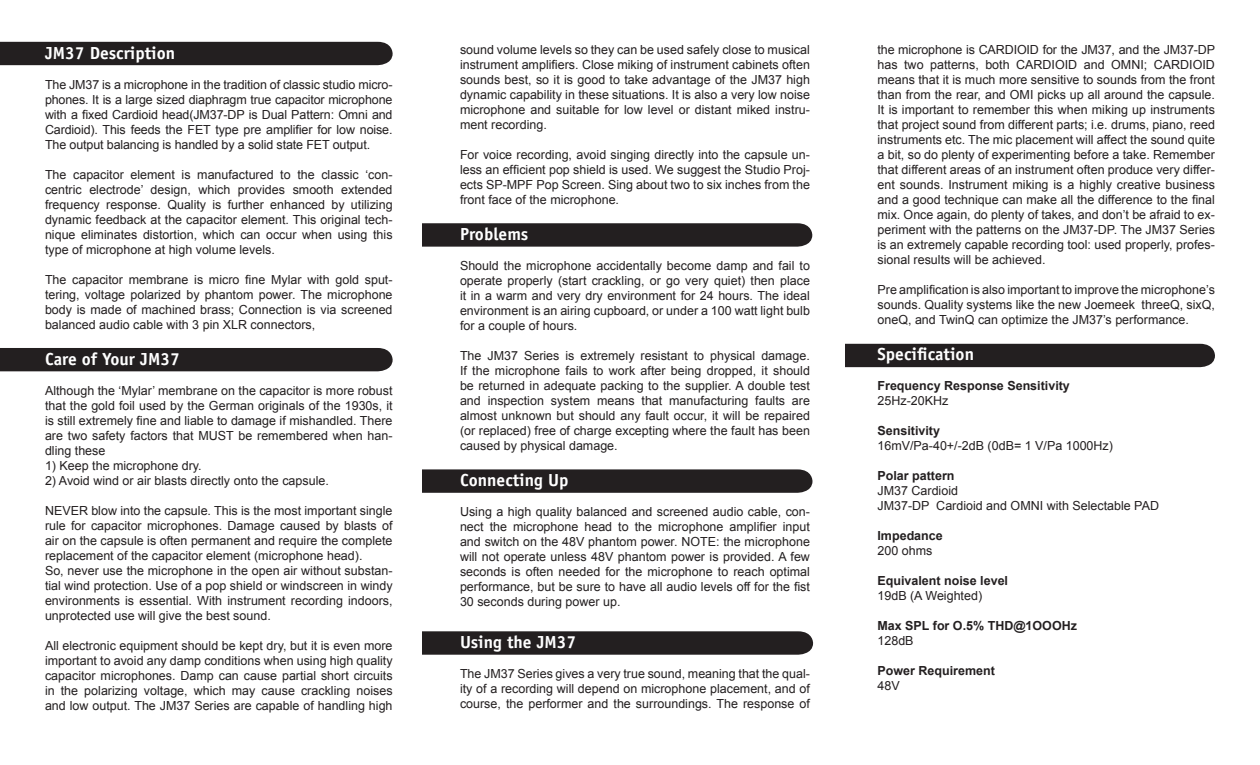
<style>
.page{position:relative;width:1260px;height:765px;background:#fff}
.page>*{position:absolute;margin:0;border:0;box-sizing:border-box;transform-origin:0 0}
.t1{font:700 17.5px "Officina Sans";color:#fff}
.t2{font:12.5px/15px "Arial";color:#231f20;text-align:justify}
.t3{font:700 12.5px "Arial";color:#231f20}
</style>
<div class="page">
<svg style="left:422px;top:631px;width:391px;height:24px;background:#2a2627"></svg>
<div style="left:845px;top:344px;width:370px;height:23px;background:#231f20"></div>
<svg style="left:422px;top:469px;width:390px;height:24px;background:#292627"></svg>
<svg style="left:422px;top:223px;width:390px;height:24px;background:#292627"></svg>
<div style="left:0;top:348px;width:393px;height:23px;background:#231f20"></div>
<div style="left:0;top:42px;width:393px;height:23px;background:#231f20"></div>
<p class="t1" style="left:45px;top:43px;width:132px">JM37 Description</p>
<p class="t2" style="left:45px;top:78px;width:349px">The JM37 is a microphone in the tradition of classic studio micro&shy;phones. It is a large sized diaphragm true capacitor microphone with a fixed Cardioid head(JM37-DP is Dual Pattern: Omni and Cardioid). This feeds the FET type pre amplifier for low noise.<br>The output balancing is handled by a solid state FET output.</p>
<p class="t2" style="left:45px;top:168px;width:349px">The capacitor element is manufactured to the classic ‘con&shy;centric electrode’ design, which provides smooth extended frequency response. Quality is further enhanced by utilizing dynamic feedback at the capacitor element. This original tech&shy;nique eliminates distortion, which can occur when using this type of microphone at high volume levels.</p>
<p class="t2" style="left:45px;top:273px;width:349px">The capacitor membrane is micro fine Mylar with gold sput&shy;tering, voltage polarized by phantom power. The microphone body is made of machined brass; Connection is via screened balanced audio cable with 3 pin XLR connectors,</p>
<p class="t1" style="left:45px;top:349px;width:136px">Care of Your JM37</p>
<p class="t2" style="left:45px;top:384px;width:349px">Although the ‘Mylar’ membrane on the capacitor is more robust that the gold foil used by the German originals of the 1930s, it is still extremely fine and liable to damage if mishandled. There are two safety factors that MUST be remembered when han&shy;dling these</p>
<p class="t2" style="left:45px;top:459px;width:158px">1) Keep the microphone dry.</p>
<p class="t2" style="left:45px;top:474px;width:285px">2) Avoid wind or air blasts directly onto the capsule.</p>
<p class="t2" style="left:45px;top:504px;width:349px">NEVER blow into the capsule. This is the most important single rule for capacitor microphones. Damage caused by blasts of air on the capsule is often permanent and require the complete replacement of the capacitor element (microphone head).</p>
<p class="t2" style="left:45px;top:564px;width:349px">So, never use the microphone in the open air without substan&shy;tial wind protection. Use of a pop shield or windscreen in windy environments is essential. With instrument recording indoors, unprotected use will give the best sound.</p>
<p class="t2" style="left:45px;top:639px;width:349px">All electronic equipment should be kept dry, but it is even more important to avoid any damp conditions when using high quality capacitor microphones. Damp can cause partial short circuits in the polarizing voltage, which may cause crackling noises and low output. The JM37 Series are capable of handling high</p>
<p class="t2" style="left:460px;top:42px;width:352px">sound volume levels so they can be used safely close to musical instrument amplifiers. Close miking of instrument cabinets often sounds best, so it is good to take advantage of the JM37 high dynamic capability in these situations. It is also a very low noise microphone and suitable for low level or distant miked instru&shy;ment recording.</p>
<p class="t2" style="left:460px;top:147px;width:351px">For voice recording, avoid singing directly into the capsule un&shy;less an efficient pop shield is used. We suggest the Studio Proj&shy;ects SP-MPF Pop Screen. Sing about two to six inches from the front face of the microphone.</p>
<p class="t1" style="left:460px;top:223px;width:70px">Problems</p>
<p class="t2" style="left:460px;top:258px;width:351px">Should the microphone accidentally become damp and fail to operate properly (start crackling, or go very quiet) then place it in a warm and very dry environment for 24 hours. The ideal environment is an airing cupboard, or under a 100 watt light bulb for a couple of hours.</p>
<p class="t2" style="left:460px;top:348px;width:352px">The JM37 Series is extremely resistant to physical damage.<br>If the microphone fails to work after being dropped, it should be returned in adequate packing to the supplier. A double test and inspection system means that manufacturing faults are almost unknown but should any fault occur, it will be repaired (or replaced) free of charge excepting where the fault has been caused by physical damage.</p>
<p class="t1" style="left:460px;top:469px;width:110px">Connecting Up</p>
<p class="t2" style="left:460px;top:504px;width:351px">Using a high quality balanced and screened audio cable, con&shy;nect the microphone head to the microphone amplifier input and switch on the 48V phantom power. NOTE: the microphone will not operate unless 48V phantom power is provided. A few seconds is often needed for the microphone to reach optimal performance, but be sure to have all audio levels off for the fist 30 seconds during power up.</p>
<p class="t1" style="left:460px;top:631px;width:118px">Using the JM37</p>
<p class="t2" style="left:460px;top:666px;width:351px">The JM37 Series gives a very true sound, meaning that the qual&shy;ity of a recording will depend on microphone placement, and of course, the performer and the surroundings. The response of</p>
<p class="t2" style="left:878px;top:42px;width:339px">the microphone is CARDIOID for the JM37, and the JM37-DP has two patterns, both CARDIOID and OMNI; CARDIOID means that it is much more sensitive to sounds from the front than from the rear, and OMI picks up all around the capsule.<br>It is important to remember this when miking up instruments that project sound from different parts; i.e. drums, piano, reed instruments etc. The mic placement will affect the sound quite a bit, so do plenty of experimenting before a take. Remember that different areas of an instrument often produce very differ&shy;ent sounds. Instrument miking is a highly creative business and a good technique can make all the difference to the final mix. Once again, do plenty of takes, and don’t be afraid to ex&shy;periment with the patterns on the JM37-DP. The JM37 Series is an extremely capable recording tool: used properly, profes&shy;sional results will be achieved.</p>
<p class="t2" style="left:878px;top:282px;width:339px">Pre amplification is also important to improve the microphone’s sounds. Quality systems like the new Joemeek threeQ, sixQ, oneQ, and TwinQ can optimize the JM37’s performance.</p>
<p class="t1" style="left:878px;top:343px;width:98px">Specification</p>
<p class="t3" style="left:878px;top:379px;width:194px">Frequency Response Sensitivity</p>
<p class="t2" style="left:878px;top:393px;width:72px">25Hz-20KHz</p>
<p class="t3" style="left:878px;top:424px;width:64px">Sensitivity</p>
<p class="t2" style="left:878px;top:438px;width:237px">16mV/Pa-40+/-2dB (0dB= 1 V/Pa 1000Hz)</p>
<p class="t3" style="left:878px;top:469px;width:79px">Polar pattern</p>
<p class="t2" style="left:878px;top:483px;width:283px">JM37 Cardioid<br>JM37-DP Cardioid and OMNI with Selectable PAD</p>
<p class="t3" style="left:878px;top:529px;width:67px">Impedance</p>
<p class="t2" style="left:878px;top:543px;width:56px">200 ohms</p>
<p class="t3" style="left:878px;top:574px;width:132px">Equivalent noise level</p>
<p class="t2" style="left:878px;top:588px;width:106px">19dB (A Weighted)</p>
<p class="t3" style="left:878px;top:619px;width:201px">Max SPL for O.5% THD@1OOOHz</p>
<p class="t2" style="left:878px;top:633px;width:38px">128dB</p>
<p class="t3" style="left:878px;top:664px;width:119px">Power Requirement</p>
<p class="t2" style="left:878px;top:678px;width:24px">48V</p>
</div>
